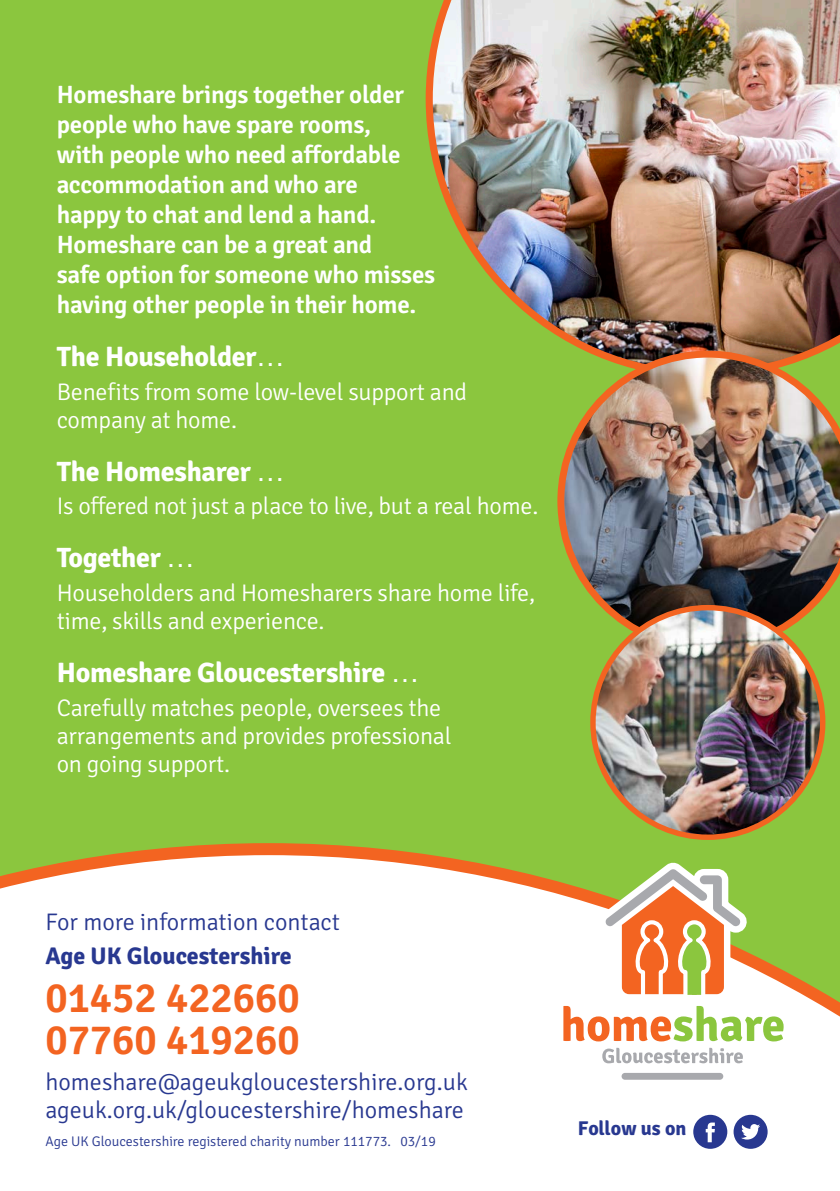
<style>
.page{position:relative;width:840px;height:1191px;background:#fff}
.page>*{position:absolute;margin:0;border:0;box-sizing:border-box;transform-origin:0 0}
.t1{font:600 42px "Signika";color:#f36421}
.t2{font:700 28px "Signika";letter-spacing:-.01em;color:#fff}
.t3{font:600 25px/30px "Signika";letter-spacing:-.01em;color:#fff}
.t4{font:300 24px/28px "Signika";letter-spacing:-.01em;color:#fff}
.t5{font:300 24px/34px "Signika";color:#283890}
.t6{font:700 20px "Signika";color:#283890}
.t7{font:300 14px "Signika";color:#283890}
.s1{font-weight:700}
</style>
<div class="page">
<div style="left:0;top:0;width:839px;height:1191px;background:#8bc63e"></div>
<svg style="left:0;top:843px;width:839px;height:348px;background:#f7f6eb"></svg>
<svg style="left:550px;top:851px;width:246px;height:236px"></svg>
<img style="left:425px;top:0;width:414px;height:351px">
<svg style="left:693px;top:1114px;width:34px;height:34px"></svg>
<svg style="left:733px;top:1114px;width:34px;height:34px"></svg>
<img style="left:557px;top:351px;width:282px;height:258px">
<img style="left:593px;top:609px;width:229px;height:228px">
<div style="left:590px;top:605px;width:235px;height:235px;border:5px solid #f36421;border-radius:50%"></div>
<p class="t3" style="left:57px;top:80px;width:380px">Homeshare brings together older people who have spare rooms,<br>with people who need affordable accommodation and who are<br>happy to chat and lend a hand.<br>Homeshare can be a great and<br>safe option for someone who misses having other people in their home.</p>
<p class="t2" style="left:57px;top:340px;width:206px">The Householder…</p>
<p class="t4" style="left:57px;top:378px;width:411px">Benefits from some low-level support and company at home.</p>
<p class="t2" style="left:57px;top:454px;width:206px">The Homesharer …</p>
<p class="t4" style="left:57px;top:493px;width:483px">Is offered not just a place to live, but a real home.</p>
<p class="t2" style="left:57px;top:541px;width:116px">Together …</p>
<p class="t4" style="left:57px;top:579px;width:479px">Householders and Homesharers share home life, time, skills and experience.</p>
<p class="t2" style="left:57px;top:656px;width:341px">Homeshare Gloucestershire …</p>
<p class="t4" style="left:57px;top:694px;width:396px">Carefully matches people, oversees the arrangements and provides professional on going support.</p>
<p class="t5" style="left:45px;top:905px;width:296px">For more information contact<br><span class="s1">Age UK Gloucestershire</span></p>
<p class="t1" style="left:45px;top:973px;width:256px">01452 422660</p>
<p class="t1" style="left:45px;top:1015px;width:256px">07760 419260</p>
<p class="t5" style="left:45px;top:1065px;width:423px">homeshare@ageukgloucestershire.org.uk</p>
<p class="t5" style="left:45px;top:1093px;width:420px">ageuk.org.uk/gloucestershire/homeshare</p>
<p class="t7" style="left:45px;top:1133px;width:391px">Age UK Gloucestershire registered charity number 111773. 03/19</p>
<p class="t6" style="left:577px;top:1115px;width:110px">Follow us on</p>
</div>
